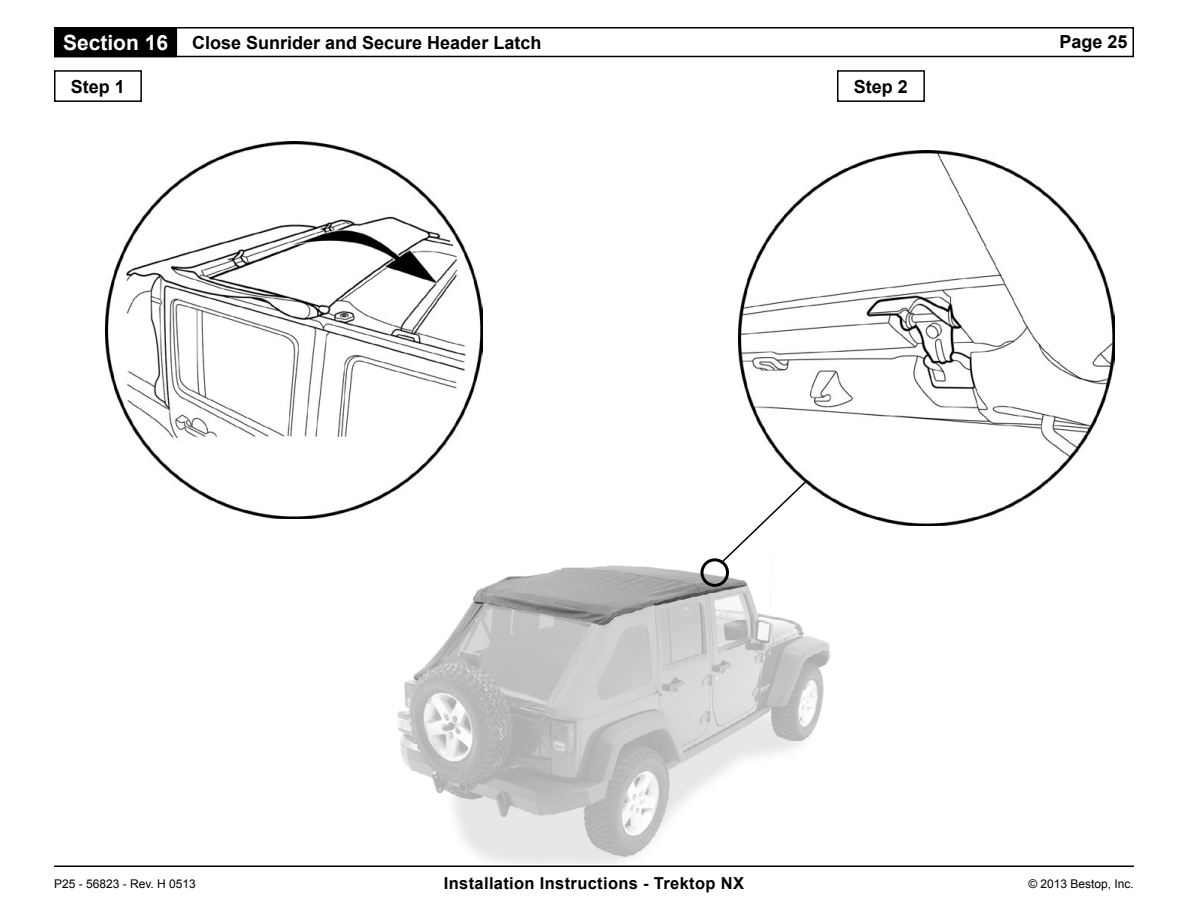
<style>
.page{position:relative;width:1188px;height:918px;background:#fff}
.page>*{position:absolute;margin:0;border:0;box-sizing:border-box;transform-origin:0 0}
.t1{font:700 21px "Arial";color:#fff}
.t2{font:700 18px "Arial";color:#000}
.t3{font:700 16.5px "Arial";letter-spacing:.02em;color:#000}
.t4{font:12px "Arial";color:#000}
</style>
<div class="page">
<hr style="left:54px;top:866px;width:1080px;height:1px;background:#000">
<div style="left:54px;top:27px;width:1080px;height:30px;border:2px solid #000"></div>
<div style="left:55px;top:28px;width:121px;height:28px;background:#000"></div>
<div style="left:54px;top:27px;width:123px;height:30px;border:2px solid #000"></div>
<img style="left:397px;top:558px;width:434px;height:306px">
<div style="left:700px;top:558px;width:29px;height:29px;border:3px solid #000;border-radius:50%"></div>
<div style="left:54px;top:70px;width:88px;height:32px;border:2px solid #000"></div>
<div style="left:837px;top:70px;width:88px;height:32px;border:2px solid #000"></div>
<img style="left:106px;top:141px;width:377px;height:377px">
<img style="left:739px;top:150px;width:375px;height:376px">
<svg style="left:719px;top:479px;width:89px;height:86px"></svg>
<p class="t1" style="left:63px;top:28px;width:107px">Section 16</p>
<p class="t2" style="left:192px;top:30px;width:351px">Close Sunrider and Secure Header Latch</p>
<p class="t2" style="left:1059px;top:29px;width:70px">Page 25</p>
<p class="t2" style="left:71px;top:74px;width:56px">Step 1</p>
<p class="t2" style="left:854px;top:74px;width:56px">Step 2</p>
<p class="t4" style="left:54px;top:876px;width:143px">P25 - 56823 - Rev. H 0513</p>
<p class="t3" style="left:444px;top:872px;width:302px">Installation Instructions - Trektop NX</p>
<p class="t4" style="left:1028px;top:876px;width:107px">© 2013 Bestop, Inc.</p>
</div>
